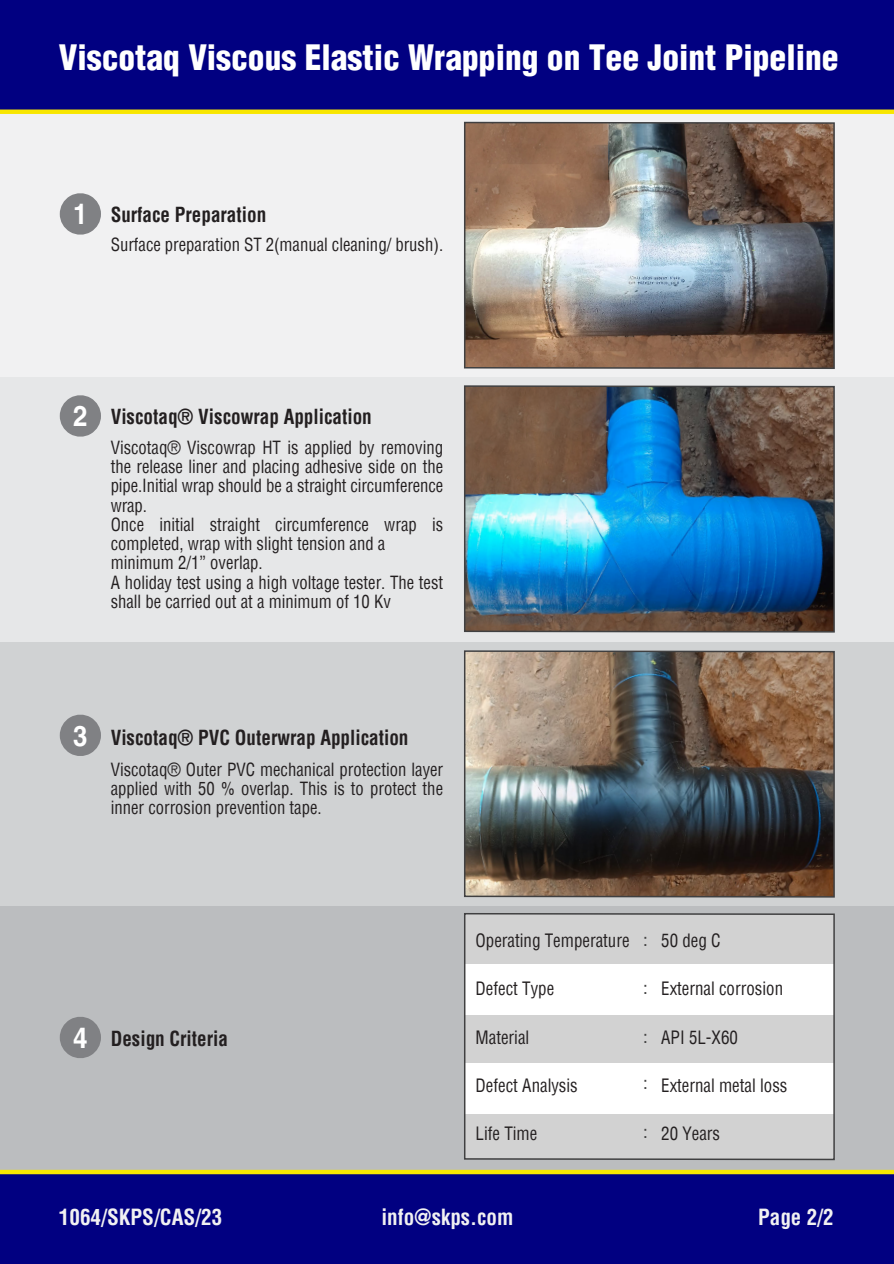
<style>
.page{position:relative;width:894px;height:1264px;background:#fff}
.page>*{position:absolute;margin:0;border:0;box-sizing:border-box;transform-origin:0 0}
.t1{font:900 condensed 34.2px "Helvetica";color:#fff}
.t2{font:700 28.5px "Helvetica LT Std";color:#fff;scale:.91 1}
.t3{font:700 condensed 21.75px "Helvetica";color:#f1f1f2;scale:.96 1}
.t4{font:700 condensed 21.75px "Helvetica";color:#f1f1f2}
.t5{font:700 condensed 20.25px "Helvetica";color:#231f20;scale:.94 1}
.t6{font:condensed 18px "Helvetica";color:#231f20;scale:.94 1}
.t7{font:condensed 17.7px/19.2px "Helvetica";color:#231f20;scale:.94 1}
.t8{font:17.7px "Helvetica";color:#414141;scale:.94 1}
.s1{font-family:"Helvetica LT Std";font-stretch:normal;font-size:28.5px;color:#fff}
</style>
<div class="page">
<div style="left:0;top:0;width:893px;height:1264px;background:#010081"></div>
<div style="left:0;top:112px;width:893px;height:265px;background:#f1f1f2"></div>
<div style="left:0;top:377px;width:893px;height:265px;background:#e6e7e8"></div>
<div style="left:0;top:642px;width:893px;height:264px;background:#d0d2d3"></div>
<div style="left:0;top:906px;width:893px;height:265px;background:#bbbdbf"></div>
<img style="left:464px;top:121px;width:371px;height:248px">
<img style="left:464px;top:385px;width:371px;height:248px">
<img style="left:464px;top:650px;width:371px;height:248px">
<svg style="left:464px;top:913px;width:371px;height:248px"></svg>
<svg style="left:60px;top:193px;width:41px;height:42px"></svg>
<svg style="left:60px;top:1017px;width:41px;height:41px"></svg>
<svg style="left:60px;top:395px;width:41px;height:42px"></svg>
<svg style="left:60px;top:714px;width:41px;height:42px"></svg>
<svg style="left:0;top:1169px;width:893px;height:6px"></svg>
<svg style="left:0;top:109px;width:893px;height:5px"></svg>
<h1 class="t1" style="left:59px;top:36px;width:781px">Viscotaq Viscous Elastic Wrapping on Tee Joint Pipeline</h1>
<h2 class="t2" style="left:73px;top:197px;width:17px">1</h2>
<p class="t5" style="left:111px;top:201px;width:167px">Surface Preparation</p>
<p class="t7" style="left:111px;top:234px;width:355px">Surface preparation ST 2(manual cleaning/ brush).</p>
<p class="t5" style="left:73px;top:403px;width:319px"><span class="s1">2</span> Viscotaq® Viscowrap Application</p>
<p class="t7" style="left:111px;top:437px;width:355px">Viscotaq® Viscowrap HT is applied by removing the release liner and placing adhesive side on the pipe.Initial wrap should be a straight circumference wrap.<br>Once initial straight circumference wrap is completed, wrap with slight tension and a minimum 2/1” overlap.<br>A holiday test using a high voltage tester. The test shall be carried out at a minimum of 10 Kv</p>
<p class="t5" style="left:73px;top:724px;width:358px"><span class="s1">3</span> Viscotaq® PVC Outerwrap Application</p>
<p class="t7" style="left:111px;top:759px;width:355px;text-align:justify">Viscotaq® Outer PVC mechanical protection layer applied with 50 % overlap. This is to protect the inner corrosion prevention tape.</p>
<p class="t5" style="left:73px;top:1025px;width:166px"><span class="s1">4</span> Design Criteria</p>
<p class="t6" style="left:475px;top:929px;width:165px">Operating Temperature</p>
<p class="t6" style="left:475px;top:977px;width:85px">Defect Type</p>
<p class="t6" style="left:475px;top:1025px;width:59px">Material</p>
<p class="t6" style="left:475px;top:1073px;width:110px">Defect Analysis</p>
<p class="t6" style="left:475px;top:1121px;width:67px">Life Time</p>
<p class="t8" style="left:643px;top:930px;width:6px">:</p>
<p class="t8" style="left:643px;top:977px;width:6px">:</p>
<p class="t8" style="left:643px;top:1026px;width:6px">:</p>
<p class="t8" style="left:643px;top:1072px;width:6px">:</p>
<p class="t8" style="left:643px;top:1121px;width:6px">:</p>
<p class="t6" style="left:661px;top:929px;width:65px">50 deg C</p>
<p class="t6" style="left:661px;top:977px;width:131px">External corrosion</p>
<p class="t6" style="left:661px;top:1025px;width:83px">API 5L-X60</p>
<p class="t6" style="left:661px;top:1073px;width:136px">External metal loss</p>
<p class="t6" style="left:661px;top:1121px;width:64px">20 Years</p>
<p class="t4" style="left:59px;top:1203px;width:165px">1064/SKPS/CAS/23</p>
<p class="t3" style="left:381px;top:1203px;width:139px">info@skps.com</p>
<p class="t3" style="left:758px;top:1203px;width:80px">Page 2/2</p>
</div>
